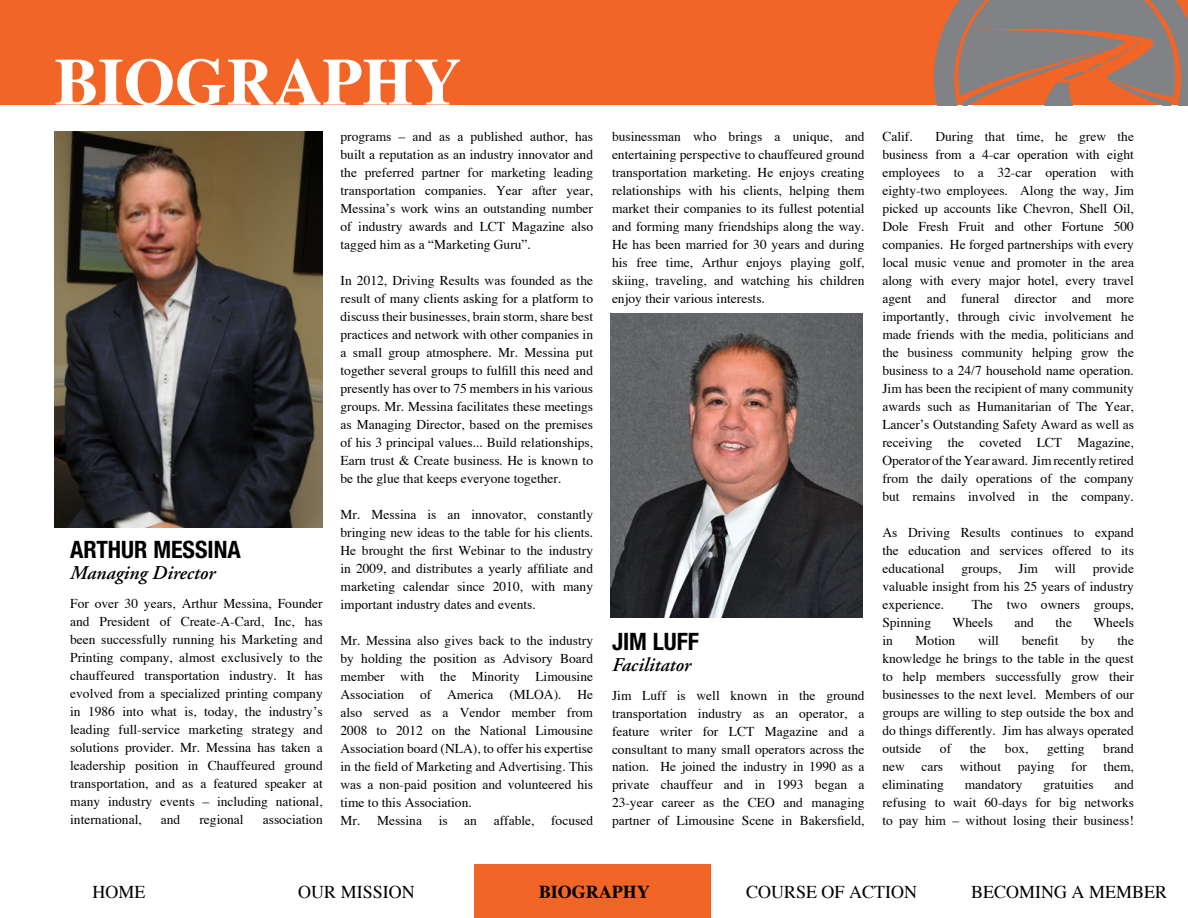
<style>
.page{position:relative;width:1188px;height:918px;background:#fff}
.page>*{position:absolute;margin:0;border:0;box-sizing:border-box;transform-origin:0 0}
.t1{font:700 66px "Times";color:#fff}
.t2{font:700 condensed 24px "Helvetica Neue";color:#000}
.t3{font:italic 600 19.5px "Adobe Garamond";color:#000}
.t4{font:18px "Times";color:#000}
.t5{font:700 18px "Times";color:#000}
.t6{font:13.5px/18px "Times";color:#000;text-align:justify}
</style>
<div class="page">
<div style="left:0;top:0;width:1188px;height:105px;background:#f26526"></div>
<div style="left:474px;top:865px;width:240px;height:53px;background:#f26526"></div>
<div style="left:711px;top:865px;width:240px;height:53px;background:#fff"></div>
<svg style="left:934px;top:0;width:254px;height:106px"></svg>
<img style="left:54px;top:132px;width:268px;height:395px">
<img style="left:611px;top:313px;width:252px;height:304px">
<h1 class="t1" style="left:54px;top:45px;width:409px">BIOGRAPHY</h1>
<p class="t6" style="left:341px;top:127px;width:254px">programs – and as a published author, has built a reputation as an industry innovator and the preferred partner for marketing leading transportation companies. Year after year, Messina’s work wins an outstanding number of industry awards and LCT Magazine also tagged him as a “Marketing Guru”.</p>
<p class="t6" style="left:341px;top:271px;width:254px">In 2012, Driving Results was founded as the result of many clients asking for a platform to discuss their businesses, brain storm, share best practices and network with other companies in a small group atmosphere. Mr. Messina put together several groups to fulfill this need and presently has over to 75 members in his various groups. Mr. Messina facilitates these meetings as Managing Director, based on the premises of his 3 principal values... Build relationships, Earn trust &amp; Create business. He is known to be the glue that keeps everyone together.</p>
<p class="t6" style="left:341px;top:505px;width:254px">Mr. Messina is an innovator, constantly bringing new ideas to the table for his clients.<br>He brought the first Webinar to the industry in 2009, and distributes a yearly affiliate and marketing calendar since 2010, with many important industry dates and events.</p>
<p class="t6" style="left:341px;top:631px;width:254px;text-align:left">Mr. Messina also gives back to the industry by holding the position as Advisory Board member with the Minority Limousine Association of America (MLOA). He also served as a Vendor member from 2008 to 2012 on the National Limousine Association board (NLA), to offer his expertise in the field of Marketing and Advertising. This was a non-paid position and volunteered his time to this Association.<br>Mr. Messina is an affable, focused</p>
<h2 class="t2" style="left:70px;top:535px;width:172px">ARTHUR MESSINA</h2>
<h3 class="t3" style="left:70px;top:562px;width:147px">Managing Director</h3>
<p class="t6" style="left:70px;top:595px;width:254px">For over 30 years, Arthur Messina, Founder and President of Create-A-Card, Inc, has been successfully running his Marketing and Printing company, almost exclusively to the chauffeured transportation industry. It has evolved from a specialized printing company in 1986 into what is, today, the industry’s leading full-service marketing strategy and solutions provider. Mr. Messina has taken a leadership position in Chauffeured ground transportation, and as a featured speaker at many industry events – including national, international,</p>
<p class="t6" style="left:161px;top:810px;width:21px">and</p>
<p class="t6" style="left:199px;top:810px;width:46px">regional</p>
<p class="t6" style="left:263px;top:810px;width:61px">association</p>
<p class="t6" style="left:612px;top:127px;width:254px">businessman who brings a unique, and entertaining perspective to chauffeured ground transportation marketing. He enjoys creating relationships with his clients, helping them market their companies to its fullest potential and forming many friendships along the way.<br>He has been married for 30 years and during his free time, Arthur enjoys playing golf, skiing, traveling, and watching his children enjoy their various interests.</p>
<h2 class="t2" style="left:612px;top:627px;width:89px">JIM LUFF</h2>
<h3 class="t3" style="left:612px;top:654px;width:81px">Facilitator</h3>
<p class="t6" style="left:612px;top:686px;width:254px">Jim Luff is well known in the ground transportation industry as an operator, a feature writer for LCT Magazine and a consultant to many small operators across the nation. He joined the industry in 1990 as a private chauffeur and in 1993 began a 23-year career as the CEO and managing partner of Limousine Scene in Bakersfield,</p>
<p class="t6" style="left:882px;top:127px;width:32px">Calif.</p>
<p class="t6" style="left:882px;top:127px;width:253px;text-indent:53px">During that time, he grew the business from a 4-car operation with eight employees to a 32-car operation with eighty-two employees. Along the way, Jim picked up accounts like Chevron, Shell Oil, Dole Fresh Fruit and other Fortune 500 companies. He forged partnerships with every local music venue and promoter in the area along with every major hotel, every travel agent and funeral director and more importantly, through civic involvement he made friends with the media, politicians and the business community helping grow the business to a 24/7 household name operation.<br>Jim has been the recipient of many community awards such as Humanitarian of The Year, Lancer’s Outstanding Safety Award as well as receiving the coveted LCT Magazine, Operator of the Year award. Jim recently retired from the daily operations of the company but remains involved in the company.</p>
<p class="t6" style="left:882px;top:523px;width:253px">As Driving Results continues to expand the education and services offered to its educational groups,</p>
<p class="t6" style="left:1018px;top:559px;width:21px">Jim</p>
<p class="t6" style="left:1055px;top:559px;width:23px">will</p>
<p class="t6" style="left:882px;top:559px;width:253px;text-indent:210px">provide valuable insight from his 25 years of industry experience.</p>
<p class="t6" style="left:972px;top:595px;width:164px">The two owners groups,</p>
<p class="t6" style="left:882px;top:613px;width:50px">Spinning</p>
<p class="t6" style="left:953px;top:613px;width:42px">Wheels</p>
<p class="t6" style="left:1015px;top:613px;width:21px">and</p>
<p class="t6" style="left:1056px;top:613px;width:18px">the</p>
<p class="t6" style="left:1094px;top:613px;width:42px">Wheels</p>
<p class="t6" style="left:882px;top:631px;width:12px">in</p>
<p class="t6" style="left:916px;top:631px;width:41px">Motion</p>
<p class="t6" style="left:978px;top:631px;width:23px">will</p>
<p class="t6" style="left:1022px;top:631px;width:38px">benefit</p>
<p class="t6" style="left:1081px;top:631px;width:15px">by</p>
<p class="t6" style="left:882px;top:631px;width:253px;text-indent:235px">the knowledge he brings to the table in the quest to help members successfully grow their businesses to the next level. Members of our groups are willing to step outside the box and do things differently. Jim has always operated outside</p>
<p class="t6" style="left:882px;top:739px;width:253px;text-indent:221px">brand new cars without paying for them, eliminating</p>
<p class="t6" style="left:940px;top:739px;width:13px">of</p>
<p class="t6" style="left:970px;top:739px;width:18px">the</p>
<p class="t6" style="left:1005px;top:739px;width:25px">box,</p>
<p class="t6" style="left:1047px;top:739px;width:39px">getting</p>
<p class="t6" style="left:882px;top:775px;width:253px;text-indent:232px">and refusing to wait 60-days for big networks to pay him – without losing their business!</p>
<p class="t6" style="left:965px;top:775px;width:59px">mandatory</p>
<p class="t6" style="left:1043px;top:775px;width:52px">gratuities</p>
<h3 class="t4" style="left:92px;top:881px;width:54px">HOME</h3>
<h3 class="t4" style="left:298px;top:881px;width:118px">OUR MISSION</h3>
<h3 class="t5" style="left:539px;top:882px;width:113px">BIOGRAPHY</h3>
<h3 class="t4" style="left:746px;top:881px;width:173px">COURSE OF ACTION</h3>
<h3 class="t4" style="left:971px;top:881px;width:198px">BECOMING A MEMBER</h3>
</div>
